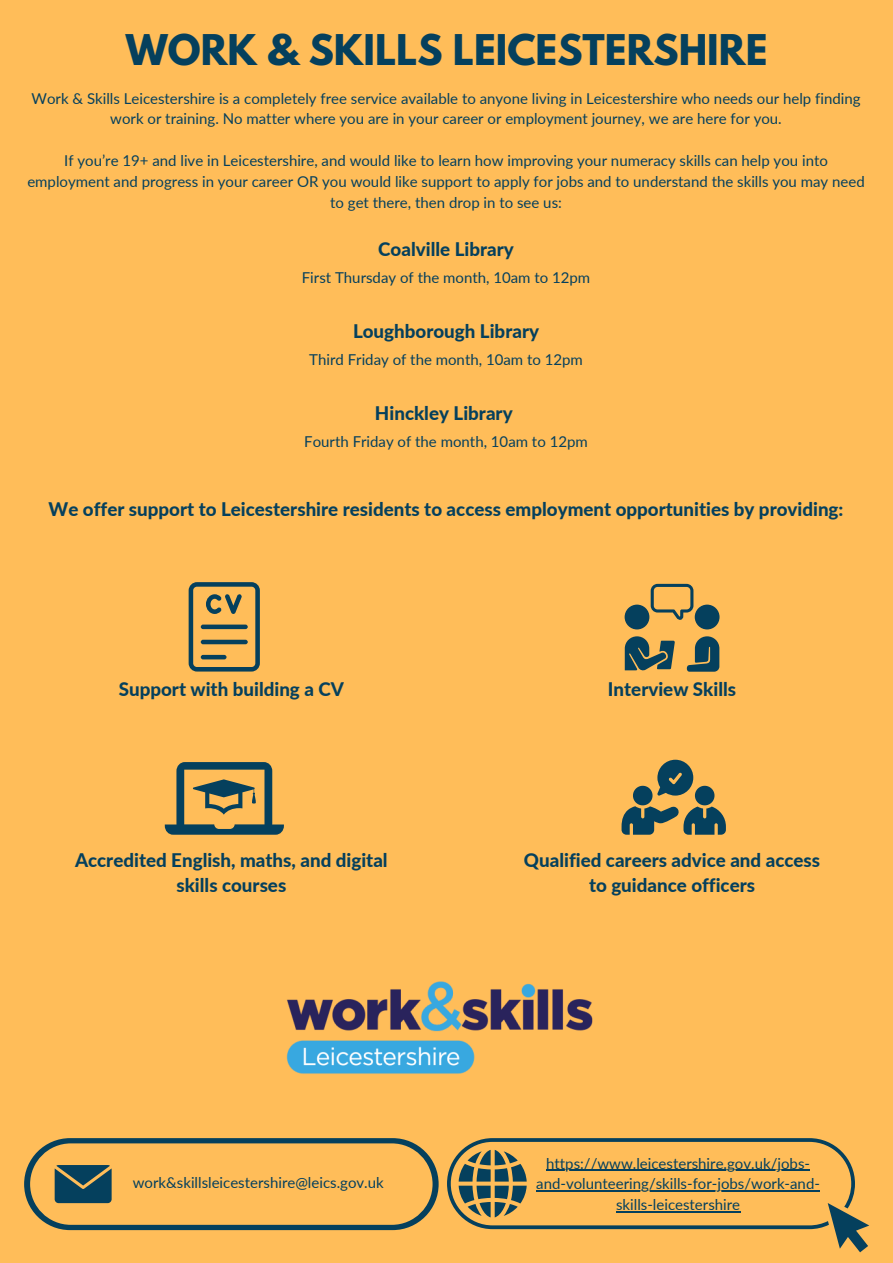
<style>
.page{position:relative;width:893px;height:1263px;background:#ffbd59}
.page>*{position:absolute;margin:0;border:0;box-sizing:border-box;transform-origin:0 0}
.t1{font:700 37.5px "League Spartan";color:#05405d}
.t2{font:800 18.75px/25.9px "Lato";color:#05405d;text-align:center}
.t3{font:15px/20.9px "Lato";color:#05405d;text-align:center}
</style>
<div class="page">
<svg style="left:189px;top:582px;width:71px;height:89px"></svg>
<div style="left:201px;top:624px;width:47px;height:5px;background:#05405d;border-radius:2px"></div>
<hr style="left:201px;top:640px;width:47px;height:4px;background:#05405d;border-radius:2px">
<hr style="left:201px;top:655px;width:25px;height:4px;background:#05405d;border-radius:2px">
<svg style="left:165px;top:762px;width:119px;height:73px"></svg>
<svg style="left:621px;top:760px;width:104px;height:74px"></svg>
<svg style="left:624px;top:584px;width:95px;height:45px"></svg>
<svg style="left:686px;top:636px;width:33px;height:35px"></svg>
<svg style="left:625px;top:636px;width:50px;height:35px"></svg>
<svg style="left:447px;top:1138px;width:422px;height:114px"></svg>
<div style="left:24px;top:1138px;width:414px;height:92px;background:#05405d;border-radius:46px"></div>
<div style="left:30px;top:1143px;width:402px;height:82px;background:#ffbd59;border-radius:41px"></div>
<svg style="left:55px;top:1165px;width:57px;height:38px"></svg>
<img style="left:286px;top:981px;width:307px;height:93px">
<hr style="left:546px;top:1170px;width:264px;height:1px;background:#05405d">
<hr style="left:536px;top:1190px;width:284px;height:2px;background:#05405d">
<hr style="left:616px;top:1211px;width:124px;height:1px;background:#05405d">
<p class="t1" style="left:126px;top:31px;width:643px">WORK &amp; SKILLS LEICESTERSHIRE</p>
<p class="t3" style="left:32px;top:87px;width:830px">Work &amp; Skills Leicestershire is a completely free service available to anyone living in Leicestershire who needs our help finding work or training. No matter where you are in your career or employment journey, we are here for you.</p>
<p class="t3" style="left:27px;top:150px;width:839px">If you’re 19+ and live in Leicestershire, and would like to learn how improving your numeracy skills can help you into employment and progress in your career OR you would like support to apply for jobs and to understand the skills you may need to get there, then drop in to see us:</p>
<p class="t2" style="left:378px;top:236px;width:137px">Coalville Library</p>
<p class="t3" style="left:302px;top:267px;width:290px">First Thursday of the month, 10am to 12pm</p>
<p class="t2" style="left:353px;top:318px;width:187px">Loughborough Library</p>
<p class="t3" style="left:309px;top:349px;width:275px">Third Friday of the month, 10am to 12pm</p>
<p class="t2" style="left:375px;top:400px;width:139px">Hinckley Library</p>
<h2 class="t3" style="left:304px;top:431px;width:285px">Fourth Friday of the month, 10am to 12pm</h2>
<p class="t2" style="left:49px;top:496px;width:796px">We offer support to Leicestershire residents to access employment opportunities by providing:</p>
<p class="t2" style="left:119px;top:676px;width:227px">Support with building a CV</p>
<h2 class="t2" style="left:608px;top:676px;width:130px">Interview Skills</h2>
<h2 class="t2" style="left:75px;top:846px;width:314px">Accredited English, maths, and digital skills courses</h2>
<p class="t2" style="left:524px;top:846px;width:298px">Qualified careers advice and access to guidance officers</p>
<h2 class="t3" style="left:133px;top:1172px;width:252px">work&amp;skillsleicestershire@leics.gov.uk</h2>
<h2 class="t3" style="left:546px;top:1152px;width:265px">https://www.leicestershire.gov.uk/jobs-</h2>
<p class="t3" style="left:536px;top:1173px;width:285px">and-volunteering/skills-for-jobs/work-and&shy;skills-leicestershire</p>
</div>
